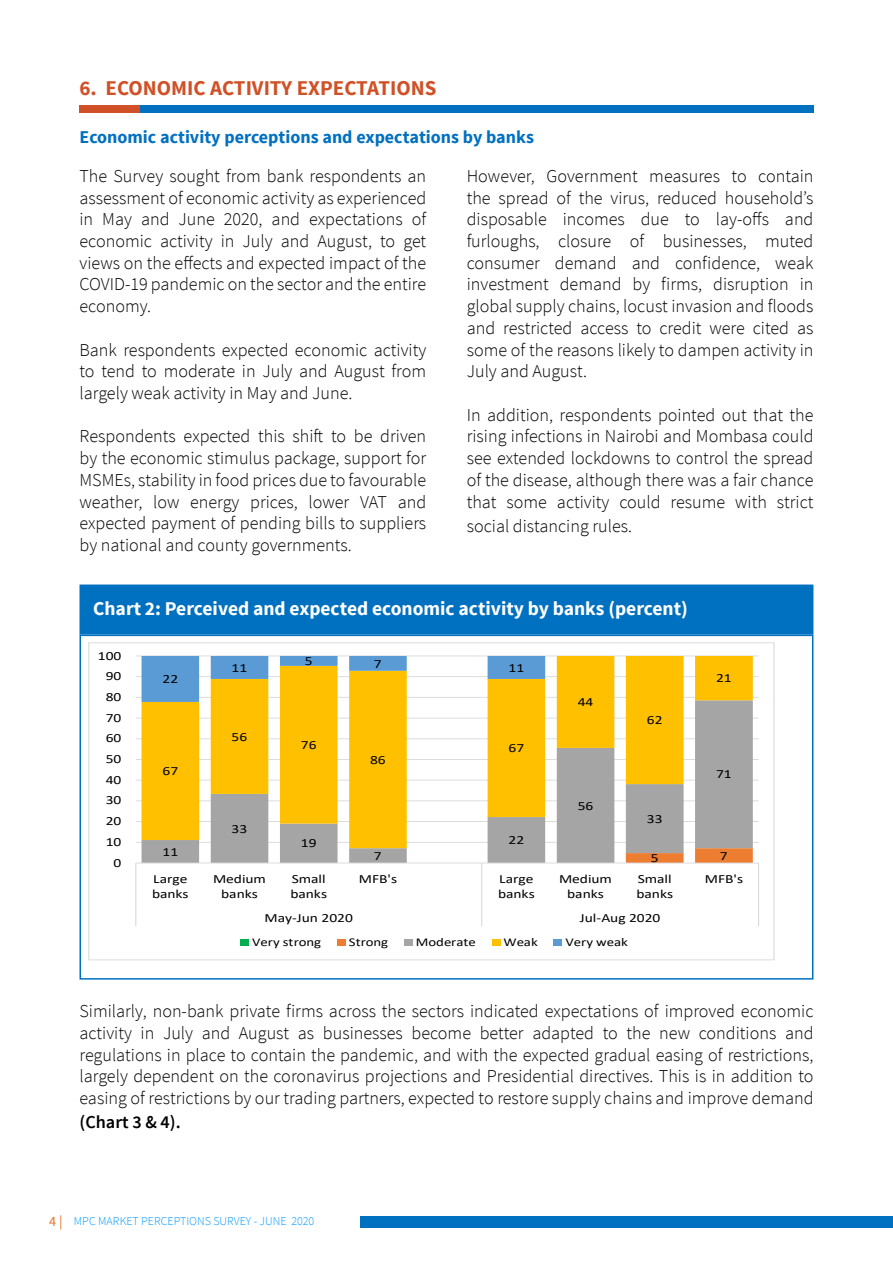
<style>
.page{position:relative;width:893px;height:1263px;background:#fff}
.page>*{position:absolute;margin:0;border:0;box-sizing:border-box;transform-origin:0 0}
.t1{font:700 21px "Source Sans Pro";color:#d05127}
.t2{font:700 19.5px "Source Sans Pro";color:#fff}
.t3{font:300 18.15px/21.8px "Source Sans Pro";color:#000;text-align:justify}
.t4{font:600 18.15px "Source Sans Pro";color:#000}
.t5{font:700 18px "Source Sans Pro";color:#0070c0}
.t6{font:12.45px/15.1px "Calibri";color:#000;scale:1.24 1}
.t7{font:300 12px "Source Sans Pro";color:#09f}
.t8{font:12px "Calibri";letter-spacing:-.005em;color:#000;scale:1.24 1}
.s1{font-weight:400;font-size:14.25px;color:#e77525}
</style>
<div class="page">
<div style="left:360px;top:1217px;width:533px;height:11px;background:#0070c0"></div>
<div style="left:80px;top:584px;width:733px;height:51px;background:#0070c0;border:3px solid #0070c0"></div>
<div style="left:80px;top:106px;width:61px;height:7px;background:#d05127"></div>
<div style="left:140px;top:106px;width:673px;height:7px;background:#0070c0"></div>
<div style="left:80px;top:635px;width:733px;height:344px;border:2px solid #0070c0"></div>
<hr style="left:136px;top:842px;width:622px;height:1px;background:#d9d9d9">
<hr style="left:136px;top:821px;width:622px;height:1px;background:#d9d9d9">
<hr style="left:136px;top:800px;width:622px;height:1px;background:#d9d9d9">
<hr style="left:136px;top:780px;width:622px;height:1px;background:#d9d9d9">
<hr style="left:136px;top:759px;width:622px;height:1px;background:#d9d9d9">
<hr style="left:136px;top:738px;width:622px;height:1px;background:#d9d9d9">
<hr style="left:136px;top:718px;width:622px;height:1px;background:#d9d9d9">
<hr style="left:136px;top:697px;width:622px;height:1px;background:#d9d9d9">
<hr style="left:136px;top:676px;width:622px;height:1px;background:#d9d9d9">
<hr style="left:136px;top:655px;width:622px;height:1px;background:#d9d9d9">
<svg style="left:142px;top:848px;width:611px;height:14px;fill:#a5a5a5"></svg>
<svg style="left:142px;top:656px;width:611px;height:192px;fill:#ffc000"></svg>
<svg style="left:142px;top:656px;width:403px;height:46px"></svg>
<hr style="left:136px;top:862px;width:622px;height:1px;background:#d9d9d9">
<hr style="left:135px;top:863px;width:1px;height:39px;background:#d9d9d9">
<hr style="left:481px;top:863px;width:1px;height:39px;background:#d9d9d9">
<hr style="left:758px;top:863px;width:1px;height:39px;background:#d9d9d9">
<svg style="left:135px;top:902px;width:1px;height:24px"></svg>
<svg style="left:481px;top:902px;width:1px;height:24px"></svg>
<svg style="left:758px;top:902px;width:1px;height:24px"></svg>
<div style="left:241px;top:939px;width:8px;height:7px;background:#00b050"></div>
<div style="left:337px;top:939px;width:8px;height:7px;background:#ed7d31"></div>
<div style="left:404px;top:939px;width:8px;height:7px;background:#a5a5a5"></div>
<div style="left:492px;top:939px;width:8px;height:7px;background:#ffc000"></div>
<div style="left:554px;top:939px;width:8px;height:7px;background:#5b9bd5"></div>
<p class="t1" style="left:80px;top:75px;width:358px">6. ECONOMIC ACTIVITY EXPECTATIONS</p>
<p class="t5" style="left:80px;top:126px;width:456px">Economic activity perceptions and expectations by banks</p>
<p class="t3" style="left:80px;top:165px;width:348px">The Survey sought from bank respondents an assessment of economic activity as experienced in May and June 2020, and expectations of economic activity in July and August, to get views on the effects and expected impact of the COVID-19 pandemic on the sector and the entire economy.</p>
<p class="t3" style="left:80px;top:339px;width:348px">Bank respondents expected economic activity to tend to moderate in July and August from largely weak activity in May and June.</p>
<p class="t3" style="left:80px;top:426px;width:348px">Respondents expected this shift to be driven by the economic stimulus package, support for MSMEs, stability in food prices due to favourable weather, low energy prices, lower VAT and expected payment of pending bills to suppliers by national and county governments.</p>
<p class="t3" style="left:467px;top:165px;width:348px">However, Government measures to contain the spread of the virus, reduced household’s disposable incomes due to lay-offs and furloughs, closure of businesses, muted consumer demand and confidence, weak investment demand by firms, disruption in global supply chains, locust invasion and floods and restricted access to credit were cited as some of the reasons likely to dampen activity in July and August.</p>
<p class="t3" style="left:467px;top:404px;width:348px">In addition, respondents pointed out that the rising infections in Nairobi and Mombasa could see extended lockdowns to control the spread of the disease, although there was a fair chance that some activity could resume with strict</p>
<p class="t3" style="left:467px;top:515px;width:167px">social distancing rules.</p>
<p class="t2" style="left:93px;top:596px;width:596px">Chart 2: Perceived and expected economic activity by banks (percent)</p>
<p class="t6" style="left:98px;top:647px;width:20px">100</p>
<p class="t6" style="left:106px;top:668px;width:14px">90</p>
<p class="t6" style="left:232px;top:660px;width:14px">11</p>
<p class="t6" style="left:305px;top:653px;width:8px">5</p>
<p class="t6" style="left:374px;top:655px;width:8px">7</p>
<p class="t6" style="left:508px;top:660px;width:14px">11</p>
<p class="t6" style="left:162px;top:671px;width:14px">22</p>
<p class="t6" style="left:716px;top:670px;width:14px">21</p>
<p class="t6" style="left:106px;top:689px;width:14px">80</p>
<p class="t6" style="left:578px;top:694px;width:14px">44</p>
<p class="t6" style="left:106px;top:710px;width:14px">70</p>
<p class="t6" style="left:647px;top:712px;width:14px">62</p>
<p class="t6" style="left:106px;top:730px;width:14px">60</p>
<p class="t6" style="left:232px;top:729px;width:14px">56</p>
<p class="t6" style="left:301px;top:737px;width:14px">76</p>
<p class="t6" style="left:508px;top:740px;width:14px">67</p>
<p class="t6" style="left:106px;top:751px;width:14px">50</p>
<p class="t6" style="left:370px;top:752px;width:14px">86</p>
<p class="t6" style="left:106px;top:772px;width:14px">40</p>
<p class="t6" style="left:162px;top:763px;width:14px">67</p>
<p class="t6" style="left:716px;top:766px;width:14px">71</p>
<p class="t6" style="left:106px;top:792px;width:14px">30</p>
<p class="t6" style="left:578px;top:798px;width:14px">56</p>
<p class="t6" style="left:106px;top:813px;width:14px">20</p>
<p class="t6" style="left:232px;top:821px;width:14px">33</p>
<p class="t6" style="left:647px;top:811px;width:14px">33</p>
<p class="t6" style="left:106px;top:834px;width:14px">10</p>
<p class="t6" style="left:114px;top:854px;width:8px">0</p>
<p class="t6" style="left:162px;top:844px;width:14px">11</p>
<p class="t6" style="left:301px;top:835px;width:14px">19</p>
<p class="t6" style="left:374px;top:848px;width:8px">7</p>
<p class="t6" style="left:508px;top:832px;width:14px">22</p>
<p class="t6" style="left:651px;top:850px;width:8px">5</p>
<p class="t6" style="left:720px;top:848px;width:8px">7</p>
<p class="t6" style="left:152px;top:871px;width:31px">Large banks</p>
<p class="t6" style="left:213px;top:871px;width:44px;text-align:center">Medium banks</p>
<p class="t6" style="left:290px;top:871px;width:31px">Small banks</p>
<p class="t6" style="left:359px;top:871px;width:32px">MFB's</p>
<p class="t6" style="left:498px;top:871px;width:31px">Large banks</p>
<p class="t6" style="left:559px;top:871px;width:44px;text-align:center">Medium banks</p>
<p class="t6" style="left:636px;top:871px;width:31px">Small banks</p>
<p class="t6" style="left:705px;top:871px;width:32px">MFB's</p>
<p class="t6" style="left:265px;top:910px;width:73px">May-Jun 2020</p>
<p class="t6" style="left:580px;top:910px;width:66px">Jul-Aug 2020</p>
<p class="t8" style="left:252px;top:933px;width:57px">Very strong</p>
<p class="t8" style="left:349px;top:933px;width:33px">Strong</p>
<p class="t8" style="left:416px;top:933px;width:50px">Moderate</p>
<p class="t8" style="left:504px;top:933px;width:29px">Weak</p>
<p class="t8" style="left:565px;top:933px;width:52px">Very weak</p>
<p class="t3" style="left:80px;top:1000px;width:735px">Similarly, non-bank private firms across the sectors indicated expectations of improved economic activity in July and August as businesses become better adapted to the new conditions and regulations in place to contain the pandemic, and with the expected gradual easing of restrictions, largely dependent on the coronavirus projections and Presidential directives. This is in addition to easing of restrictions by our trading partners, expected to restore supply chains and improve demand</p>
<p class="t4" style="left:80px;top:1110px;width:103px">(Chart 3 &amp; 4).</p>
<p class="t7" style="left:49px;top:1214px;width:267px"><span class="s1">4 |</span> MPC MARKET PERCEPTIONS SURVEY - JUNE 2020</p>
</div>
